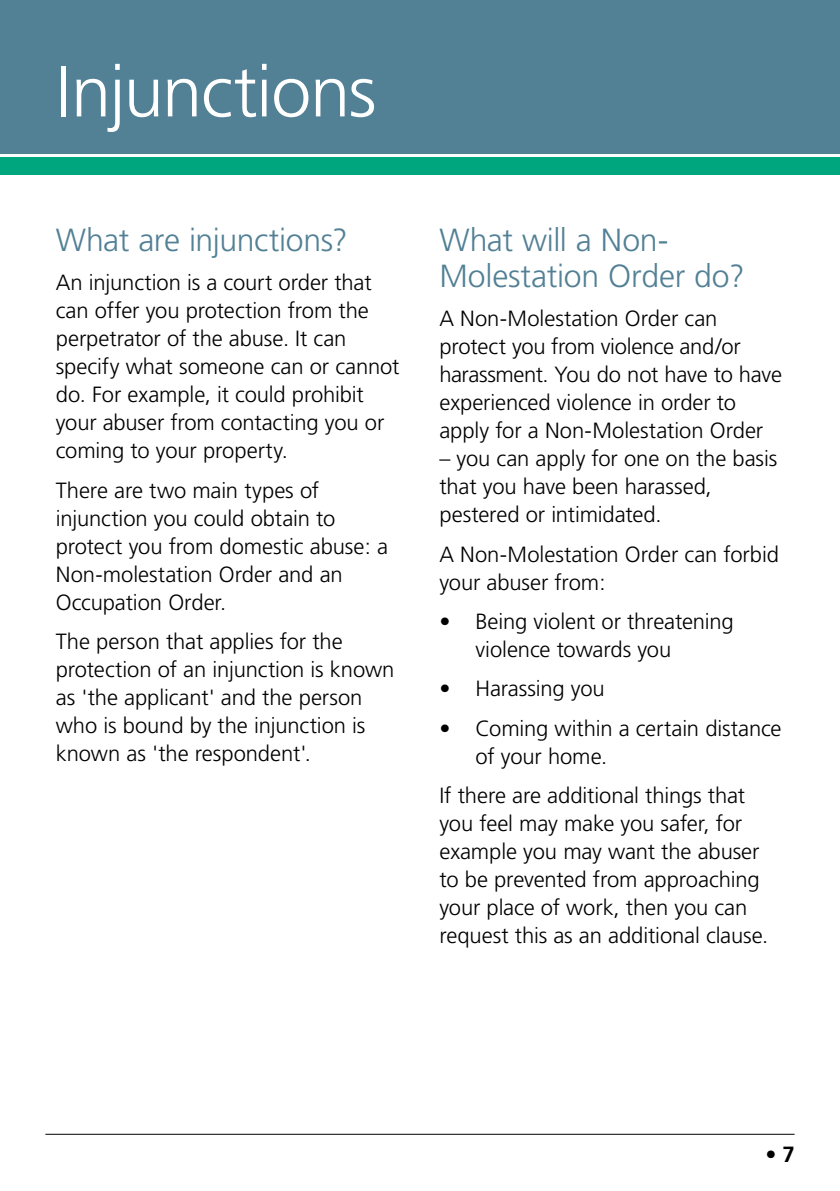
<style>
.page{position:relative;width:840px;height:1191px;background:#fff}
.page>*{position:absolute;margin:0;border:0;box-sizing:border-box;transform-origin:0 0}
.t1{font:300 72px "Frutiger";letter-spacing:-.02em;color:#fff}
.t2{font:300 32px/36px "Frutiger";letter-spacing:-.01em;color:#528095}
.t3{font:300 22px/28px "Frutiger";letter-spacing:-.005em;color:#000}
.s1{font-weight:700}
</style>
<div class="page">
<div style="left:0;top:0;width:839px;height:154px;background:#528095"></div>
<div style="left:0;top:157px;width:839px;height:17px;background:#00a77e"></div>
<hr style="left:45px;top:1133px;width:749px;height:1px;background:#000">
<h1 class="t1" style="left:56px;top:51px;width:322px">Injunctions</h1>
<h2 class="t2" style="left:56px;top:222px;width:293px">What are injunctions?</h2>
<p class="t3" style="left:56px;top:269px;width:345px">An injunction is a court order that can offer you protection from the perpetrator of the abuse. It can specify what someone can or cannot do. For example, it could prohibit your abuser from contacting you or coming to your property.</p>
<p class="t3" style="left:56px;top:476px;width:333px">There are two main types of injunction you could obtain to protect you from domestic abuse: a<br>Non-molestation Order and an<br>Occupation Order.</p>
<p class="t3" style="left:56px;top:628px;width:340px">The person that applies for the protection of an injunction is known as 'the applicant' and the person who is bound by the injunction is known as 'the respondent'.</p>
<h2 class="t2" style="left:439px;top:222px;width:307px">What will a Non-<br>Molestation Order do?</h2>
<p class="t3" style="left:439px;top:305px;width:344px">A Non-Molestation Order can protect you from violence and/or harassment. You do not have to have experienced violence in order to apply for a Non-Molestation Order</p>
<p class="t3" style="left:439px;top:445px;width:339px">– you can apply for one on the basis that you have been harassed, pestered or intimidated.</p>
<p class="t3" style="left:439px;top:540px;width:341px">A Non-Molestation Order can forbid your abuser from:</p>
<p class="t3" style="left:475px;top:608px;width:260px;text-indent:-36px">• Being violent or threatening violence towards you</p>
<p class="t3" style="left:439px;top:675px;width:167px">• Harassing you</p>
<p class="t3" style="left:475px;top:714px;width:307px;text-indent:-36px">• Coming within a certain distance of your home.</p>
<p class="t3" style="left:439px;top:782px;width:330px">If there are additional things that you feel may make you safer, for example you may want the abuser to be prevented from approaching your place of work, then you can request this as an additional clause.</p>
<p class="t3" style="left:765px;top:1140px;width:31px">• <span class="s1">7</span></p>
</div>
